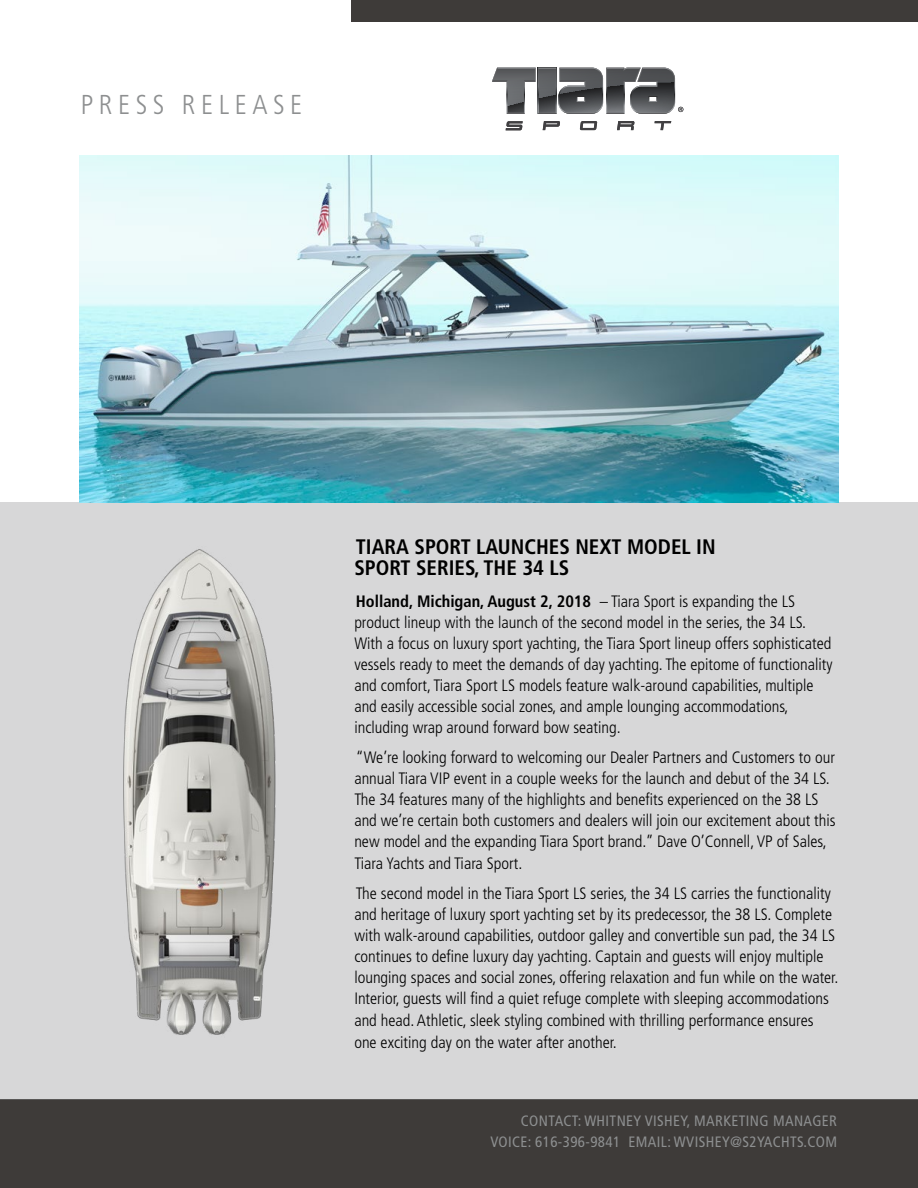
<style>
.page{position:relative;width:918px;height:1188px;background:#fff}
.page>*{position:absolute;margin:0;border:0;box-sizing:border-box;transform-origin:0 0}
.t1{font:300 condensed 27.3px "Frutiger LT Std";letter-spacing:.2em;color:#8d8f90}
.t2{font:700 condensed 21px/21px "Frutiger";color:#000}
.t3{font:300 condensed 16.5px/21px "Frutiger LT Std";color:#000}
.t4{font:700 condensed 16.5px "Frutiger";color:#000}
.t5{font:condensed 15px/21px "Frutiger";letter-spacing:.025em;color:#8d8f90;text-align:right}
.s1{font-family:"Frutiger LT Std";font-weight:300}
</style>
<div class="page">
<div style="left:351px;top:0;width:567px;height:22px;background:#3e3b39"></div>
<div style="left:0;top:1099px;width:918px;height:89px;background:#3e3b39"></div>
<div style="left:0;top:502px;width:918px;height:597px;background:#d7d7d8"></div>
<img style="left:123px;top:549px;width:153px;height:486px">
<svg style="left:506px;top:121px;width:17px;height:9px"></svg>
<svg style="left:543px;top:121px;width:17px;height:9px"></svg>
<svg style="left:580px;top:121px;width:17px;height:9px"></svg>
<svg style="left:617px;top:121px;width:18px;height:9px"></svg>
<svg style="left:655px;top:121px;width:16px;height:9px"></svg>
<svg style="left:492px;top:68px;width:191px;height:46px"></svg>
<img style="left:80px;top:156px;width:758px;height:346px">
<h1 class="t1" style="left:81px;top:89px;width:223px">PRESS RELEASE</h1>
<p class="t2" style="left:354px;top:537px;width:363px">TIARA SPORT LAUNCHES NEXT MODEL IN<br>SPORT SERIES, THE 34 LS</p>
<p class="t4" style="left:356px;top:591px;width:441px">Holland, Michigan, August 2, 2018 <span class="s1">– Tiara Sport is expanding the LS</span></p>
<p class="t3" style="left:354px;top:612px;width:480px">product lineup with the launch of the second model in the series, the 34 LS.<br>With a focus on luxury sport yachting, the Tiara Sport lineup offers sophisticated vessels ready to meet the demands of day yachting. The epitome of functionality and comfort, Tiara Sport LS models feature walk-around capabilities, multiple and easily accessible social zones, and ample lounging accommodations, including wrap around forward bow seating.</p>
<p class="t3" style="left:354px;top:747px;width:483px">“We’re looking forward to welcoming our Dealer Partners and Customers to our annual Tiara VIP event in a couple weeks for the launch and debut of the 34 LS.<br>The 34 features many of the highlights and benefits experienced on the 38 LS and we’re certain both customers and dealers will join our excitement about this new model and the expanding Tiara Sport brand.” Dave O’Connell, VP of Sales,</p>
<p class="t3" style="left:354px;top:849px;width:478px;line-height:30px">Tiara Yachts and Tiara Sport.<br>The second model in the Tiara Sport LS series, the 34 LS carries the functionality</p>
<p class="t3" style="left:354px;top:905px;width:485px">and heritage of luxury sport yachting set by its predecessor, the 38 LS. Complete with walk-around capabilities, outdoor galley and convertible sun pad, the 34 LS continues to define luxury day yachting. Captain and guests will enjoy multiple lounging spaces and social zones, offering relaxation and fun while on the water.<br>Interior, guests will find a quiet refuge complete with sleeping accommodations and head. Athletic, sleek styling combined with thrilling performance ensures</p>
<p class="t3" style="left:354px;top:1032px;width:264px">one exciting day on the water after another.</p>
<p class="t5" style="left:490px;top:1110px;width:348px">CONTACT: WHITNEY VISHEY, MARKETING MANAGER<br>VOICE: 616-396-9841 EMAIL: WVISHEY@S2YACHTS.COM</p>
</div>
